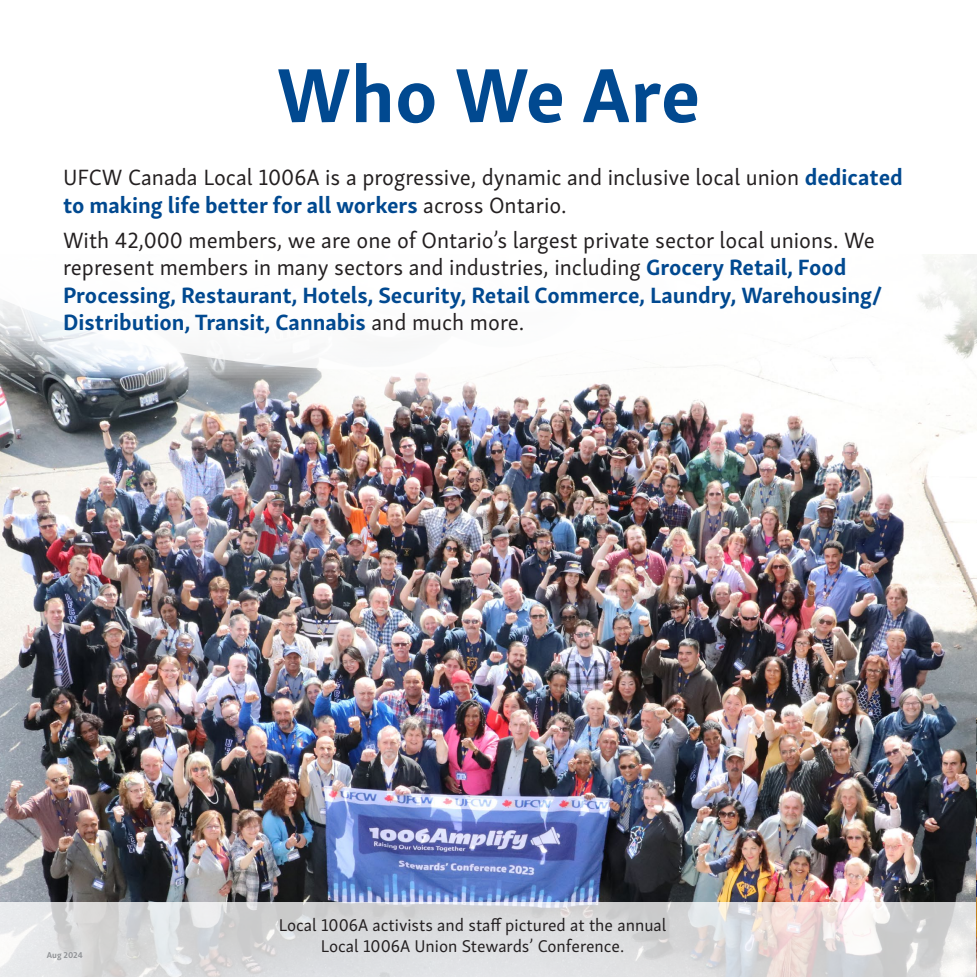
<style>
.page{position:relative;width:977px;height:977px;background:#fff}
.page>*{position:absolute;margin:0;border:0;box-sizing:border-box;transform-origin:0 0}
.t1{font:700 78.75px "Skolar Sans";color:#014990}
.t2{font:22.75px/27.3px "Skolar Sans";color:#231f20}
.t3{font:17.5px/21px "Skolar Sans";color:#231f20;text-align:center}
.t4{font:700 8.75px "Skolar Sans";color:#939598}
.s1{font-weight:700;color:#014990}
</style>
<div class="page">
<img style="left:0;top:424px;width:976px;height:477px">
<div style="left:0;top:0;width:976px;height:424px;background:#fff;opacity:.6"></div>
<svg style="left:0;top:0;width:966px;height:370px"></svg>
<hr style="left:976px;top:118px;width:1px;height:169px;background:#014990">
<svg style="left:0;top:901px;width:976px;height:75px;background:#dadadb"></svg>
<img style="left:976px;top:718px;width:1px;height:183px">
<p class="t1" style="left:276px;top:31px;width:425px">Who We Are</p>
<p class="t2" style="left:63px;top:162px;width:841px">UFCW Canada Local 1006A is a progressive, dynamic and inclusive local union <span class="s1">dedicated to making life better for all workers</span> across Ontario.</p>
<p class="t2" style="left:63px;top:225px;width:820px">With 42,000 members, we are one of Ontario’s largest private sector local unions. We represent members in many sectors and industries, including <span class="s1">Grocery Retail, Food Processing, Restaurant, Hotels, Security, Retail Commerce, Laundry, Warehousing/ Distribution, Transit, Cannabis</span> and much more.</p>
<p class="t4" style="left:47px;top:948px;width:38px">Aug 2024</p>
<p class="t3" style="left:279px;top:912px;width:389px">Local 1006A activists and staff pictured at the annual<br>Local 1006A Union Stewards’ Conference.</p>
</div>
